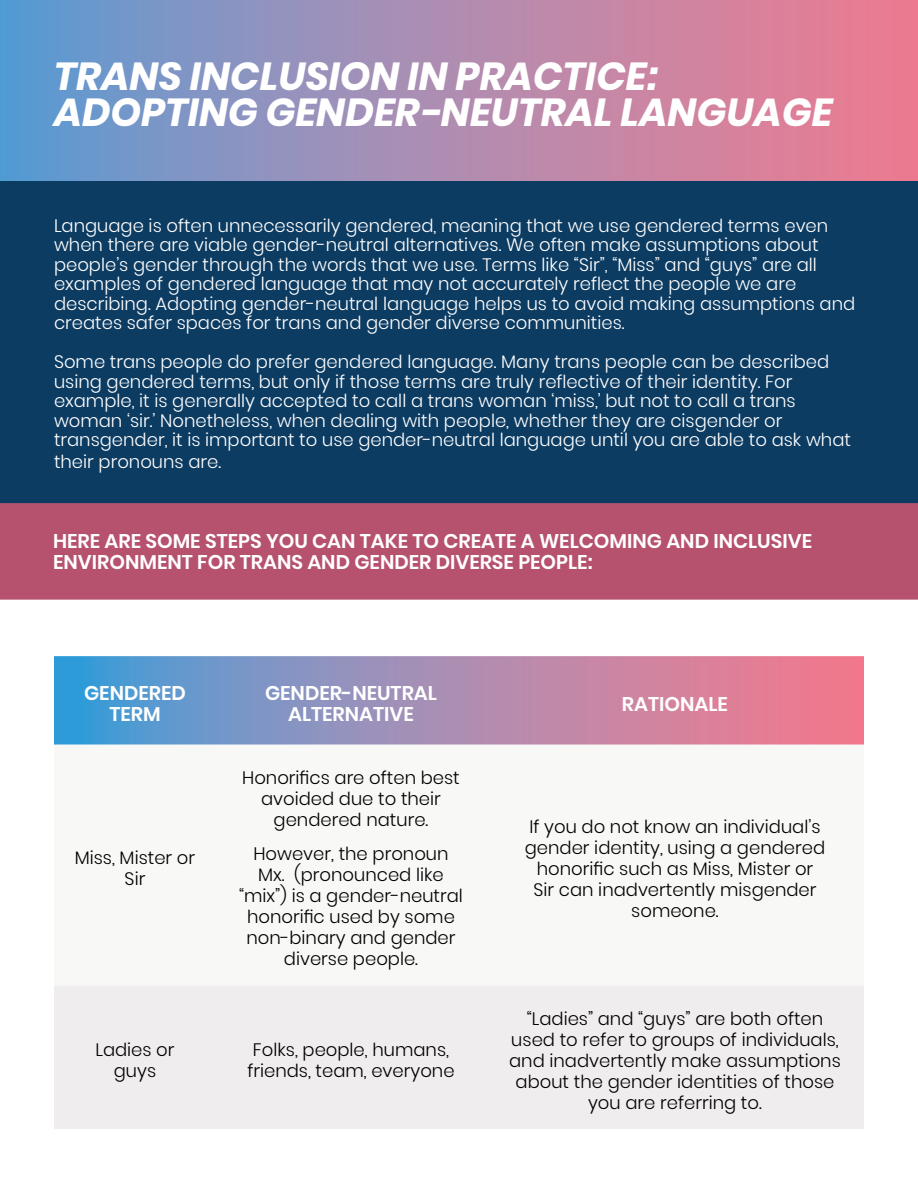
<style>
.page{position:relative;width:918px;height:1188px;background:#fff}
.page>*{position:absolute;margin:0;border:0;box-sizing:border-box;transform-origin:0 0}
.t1{font:italic 700 39px/36px "Poppins";color:#fff}
.t2{font:600 19.8px/21px "Poppins";color:#fff;text-align:center}
.t3{font:300 18px/19.5px "Poppins";color:#fff}
.t4{font:300 18px/21px "Poppins";color:#000;text-align:center}
</style>
<div class="page">
<svg style="left:0;top:0;width:918px;height:181px;background:#aa8bb0"></svg>
<div style="left:0;top:181px;width:918px;height:322px;background:#0d3c63"></div>
<div style="left:0;top:503px;width:918px;height:97px;background:#b6516e"></div>
<svg style="left:54px;top:656px;width:810px;height:89px;background:#a28db3"></svg>
<div style="left:54px;top:986px;width:810px;height:143px;background:#f0edee"></div>
<p class="t1" style="left:54px;top:59px;width:781px">TRANS INCLUSION IN PRACTICE:<br>ADOPTING GENDER-NEUTRAL LANGUAGE</p>
<p class="t3" style="left:54px;top:216px;width:803px">Language is often unnecessarily gendered, meaning that we use gendered terms even when there are viable gender-neutral alternatives. We often make assumptions about people’s gender through the words that we use. Terms like “Sir”, “Miss” and “guys” are all examples of gendered language that may not accurately reflect the people we are describing. Adopting gender-neutral language helps us to avoid making assumptions and creates safer spaces for trans and gender diverse communities.</p>
<p class="t3" style="left:54px;top:352px;width:799px">Some trans people do prefer gendered language. Many trans people can be described using gendered terms, but only if those terms are truly reflective of their identity. For example, it is generally accepted to call a trans woman ‘miss,’ but not to call a trans woman ‘sir.’ Nonetheless, when dealing with people, whether they are cisgender or transgender, it is important to use gender-neutral language until you are able to ask what</p>
<p class="t3" style="left:54px;top:452px;width:169px">their pronouns are.</p>
<p class="t2" style="left:53px;top:531px;width:760px;text-align:left">HERE ARE SOME STEPS YOU CAN TAKE TO CREATE A WELCOMING AND INCLUSIVE<br>ENVIRONMENT FOR TRANS AND GENDER DIVERSE PEOPLE:</p>
<p class="t2" style="left:84px;top:683px;width:103px">GENDERED<br>TERM</p>
<p class="t2" style="left:265px;top:683px;width:173px">GENDER-NEUTRAL<br>ALTERNATIVE</p>
<p class="t2" style="left:622px;top:694px;width:108px">RATIONALE</p>
<p class="t4" style="left:75px;top:847px;width:122px">Miss, Mister or<br>Sir</p>
<p class="t4" style="left:242px;top:767px;width:219px">Honorifics are often best avoided due to their gendered nature.</p>
<p class="t4" style="left:239px;top:844px;width:225px">However, the pronoun<br>Mx. (pronounced like “mix”) is a gender-neutral honorific used by some non-binary and gender diverse people.</p>
<p class="t4" style="left:95px;top:1040px;width:81px">Ladies or guys</p>
<p class="t4" style="left:247px;top:1040px;width:209px">Folks, people, humans, friends, team, everyone</p>
<p class="t4" style="left:525px;top:816px;width:302px">If you do not know an individual’s gender identity, using a gendered honorific such as Miss, Mister or<br>Sir can inadvertently misgender someone.</p>
<p class="t4" style="left:509px;top:1008px;width:333px">“Ladies” and “guys” are both often used to refer to groups of individuals, and inadvertently make assumptions about the gender identities of those you are referring to.</p>
</div>
